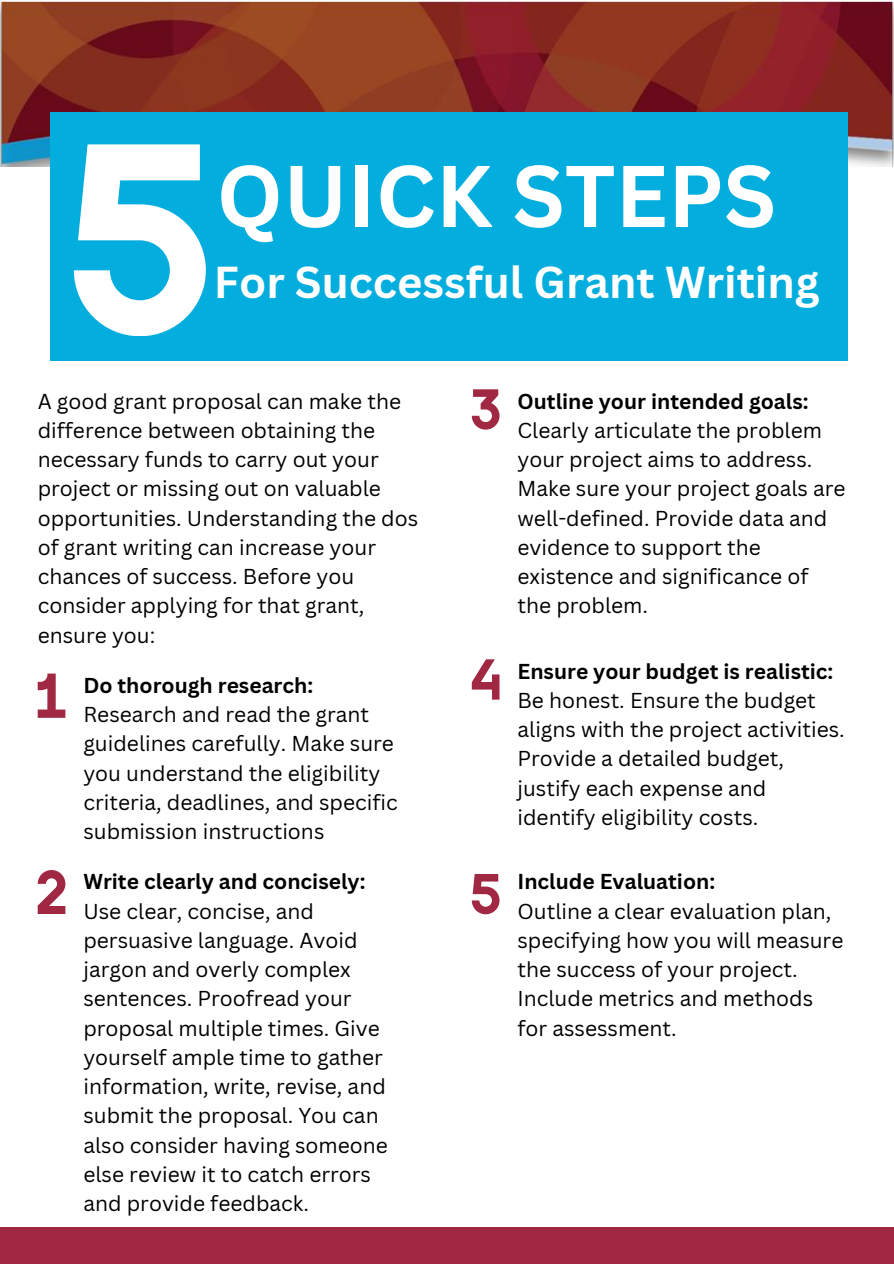
<style>
.page{position:relative;width:894px;height:1264px;background:#fff}
.page>*{position:absolute;margin:0;border:0;box-sizing:border-box;transform-origin:0 0}
.t1{font:700 85.5px "Canva Sans";color:#fff}
.t2{font:700 43.5px "Canva Sans";color:#fff}
.t3{font:21px/29.2px "Canva Sans";color:#000}
.t4{font:700 21px "Canva Sans";color:#000}
.s1{font-weight:700}
</style>
<div class="page">
<img style="left:0;top:0;width:893px;height:166px">
<div style="left:50px;top:112px;width:797px;height:249px;background:#03addd"></div>
<svg style="left:74px;top:144px;width:131px;height:192px"></svg>
<svg style="left:38px;top:673px;width:27px;height:44px"></svg>
<svg style="left:38px;top:870px;width:27px;height:43px"></svg>
<svg style="left:471px;top:389px;width:28px;height:40px"></svg>
<svg style="left:471px;top:659px;width:28px;height:40px"></svg>
<svg style="left:471px;top:874px;width:28px;height:40px"></svg>
<div style="left:0;top:1227px;width:893px;height:36px;background:#a02843"></div>
<p class="t1" style="left:216px;top:136px;width:561px">QUICK STEPS</p>
<h1 class="t2" style="left:214px;top:251px;width:606px">For Successful Grant Writing</h1>
<h2 class="t3" style="left:38px;top:386px;width:382px">A good grant proposal can make the difference between obtaining the necessary funds to carry out your project or missing out on valuable opportunities. Understanding the dos of grant writing can increase your chances of success. Before you consider applying for that grant, ensure you:</h2>
<p class="t4" style="left:83px;top:670px;width:231px">Do thorough research:</p>
<p class="t3" style="left:83px;top:699px;width:316px">Research and read the grant guidelines carefully. Make sure you understand the eligibility criteria, deadlines, and specific submission instructions</p>
<p class="t4" style="left:83px;top:866px;width:283px">Write clearly and concisely:</p>
<p class="t3" style="left:83px;top:895px;width:306px">Use clear, concise, and persuasive language. Avoid jargon and overly complex sentences. Proofread your proposal multiple times. Give yourself ample time to gather information, write, revise, and submit the proposal. You can also consider having someone else review it to catch errors and provide feedback.</p>
<p class="t3" style="left:517px;top:386px;width:329px"><span class="s1">Outline your intended goals:<br></span>Clearly articulate the problem your project aims to address.<br>Make sure your project goals are well-defined. Provide data and evidence to support the existence and significance of the problem.</p>
<p class="t3" style="left:517px;top:656px;width:328px"><span class="s1">Ensure your budget is realistic:<br></span>Be honest. Ensure the budget aligns with the project activities.<br>Provide a detailed budget, justify each expense and identify eligibility costs.</p>
<p class="t4" style="left:517px;top:866px;width:199px">Include Evaluation:</p>
<p class="t3" style="left:517px;top:895px;width:327px">Outline a clear evaluation plan, specifying how you will measure the success of your project.<br>Include metrics and methods for assessment.</p>
</div>
